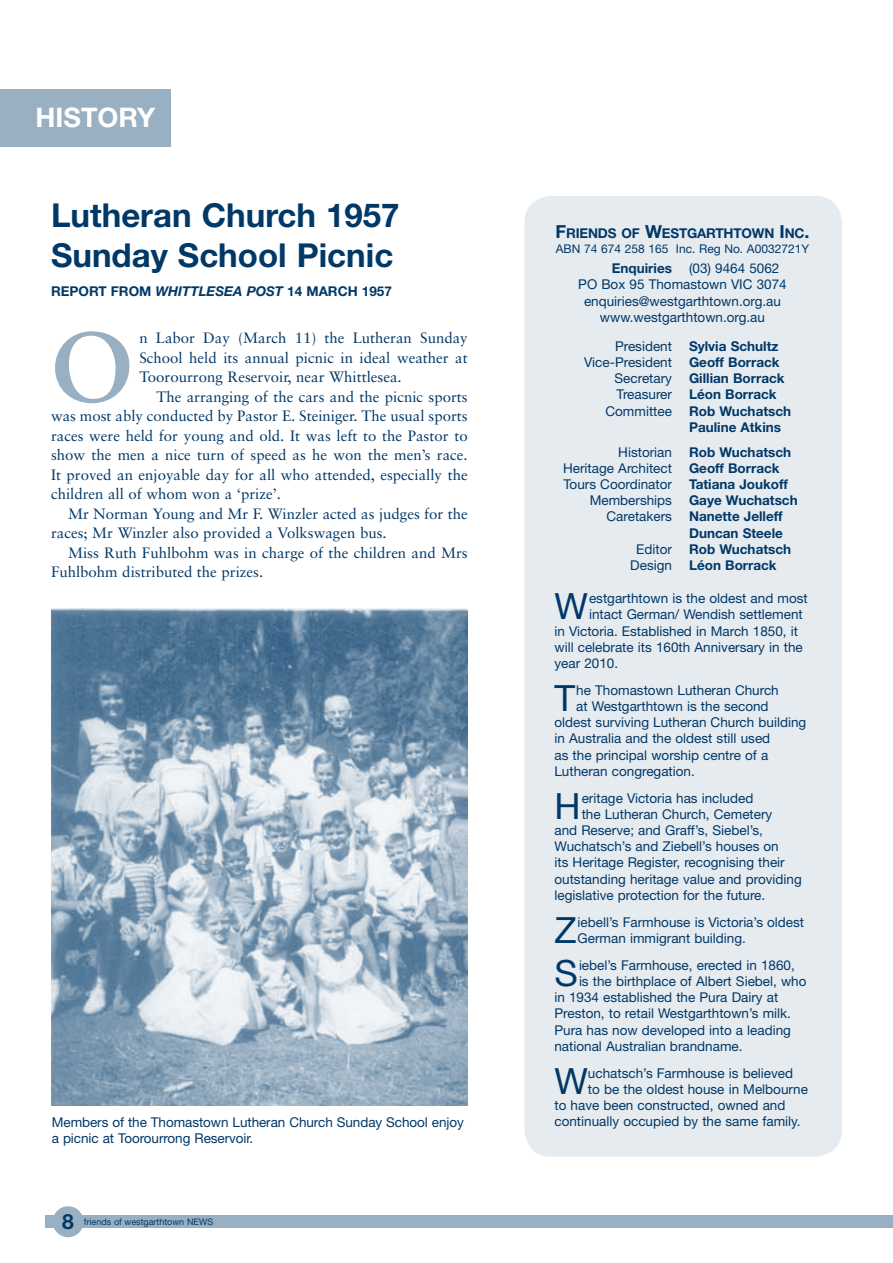
<style>
.page{position:relative;width:893px;height:1263px;background:#fff}
.page>*{position:absolute;margin:0;border:0;box-sizing:border-box;transform-origin:0 0}
.t1{font:700 98.85px "Sabon";color:#99afc2}
.t2{font:36.15px "Helvetica Neue";color:#003867}
.t3{font:700 33px/39.6px "Helvetica Neue";color:#003867}
.t4{font:700 27px "Helvetica Neue";color:#fff}
.t5{font:700 21px "Helvetica Neue";color:#003867}
.t6{font:15px/19.5px "Sabon";color:#003867;text-align:justify}
.t7{font:13.5px/16.2px "Helvetica Neue";color:#003867}
.t8{font:700 13.5px/16.2px "Helvetica Neue";color:#003867}
.t9{font:700 13.5px "Helvetica Neue";letter-spacing:-.015em;color:#003867}
.t10{font:italic 700 13.5px "Helvetica Neue";color:#003867}
.t11{font:12px "Helvetica Neue";color:#003867}
.t12{font:9px "Helvetica Neue";color:#003867}
.s1{font-style:normal}
.s2{font-size:18px}
</style>
<div class="page">
<div style="left:45px;top:1215px;width:848px;height:12px;background:#99afc2"></div>
<div style="left:53px;top:1206px;width:31px;height:31px;background:#99afc2;border-radius:50%"></div>
<div style="left:524px;top:196px;width:318px;height:961px;background:#e6ebf0;border-radius:27px"></div>
<div style="left:0;top:89px;width:170px;height:57px;background:#99afc2"></div>
<img style="left:51px;top:608px;width:417px;height:498px">
<h3 class="t4" style="left:36px;top:101px;width:121px">HISTORY</h3>
<h3 class="t3" style="left:51px;top:195px;width:350px">Lutheran Church 1957<br>Sunday School Picnic</h3>
<p class="t8" style="left:51px;top:282px;width:20px">Report</p>
<p class="t8" style="left:111px;top:282px;width:11px">from</p>
<p class="t10" style="left:156px;top:282px;width:174px">WHITTLESEA POST <span class="s1">14 March</span></p>
<p class="t8" style="left:362px;top:282px;width:32px">1957</p>
<h1 class="t1" style="left:51px;top:306px;width:84px">O</h1>
<p class="t6" style="left:139px;top:328px;width:330px">n Labor Day (March 11) the Lutheran Sunday School held its annual picnic in ideal weather at Toorourrong Reservoir, near Whittlesea.</p>
<p class="t6" style="left:51px;top:387px;width:418px;text-indent:105px">The arranging of the cars and the picnic sports was most ably conducted by Pastor E. Steiniger. The usual sports races were held for young and old. It was left to the Pastor to show the men a nice turn of speed as he won the men’s race.<br>It proved an enjoyable day for all who attended, especially the children all of whom won a ‘prize’.</p>
<p class="t6" style="left:51px;top:504px;width:418px;text-indent:17px">Mr Norman Young and Mr F. Winzler acted as judges for the races; Mr Winzler also provided a Volkswagen bus.</p>
<p class="t6" style="left:51px;top:543px;width:418px;text-indent:17px">Miss Ruth Fuhlbohm was in charge of the children and Mrs<br>Fuhlbohm distributed the prizes.</p>
<p class="t7" style="left:52px;top:1114px;width:414px">Members of the Thomastown Lutheran Church Sunday School enjoy a picnic at Toorourrong Reservoir.</p>
<h3 class="t5" style="left:62px;top:1208px;width:13px">8</h3>
<p class="t12" style="left:84px;top:1216px;width:131px">friends of westgarthtown NEWS</p>
<p class="t9" style="left:556px;top:225px;width:255px"><span class="s2">F</span>RIENDS OF <span class="s2">W</span>ESTGARTHTOWN <span class="s2">I</span> NC<span class="s2">.</span></p>
<p class="t11" style="left:556px;top:241px;width:255px">ABN 74 674 258 165 Inc. Reg No. A0032721Y</p>
<p class="t8" style="left:612px;top:260px;width:62px">Enquiries</p>
<p class="t7" style="left:689px;top:260px;width:92px">(03) 9464 5062</p>
<p class="t7" style="left:578px;top:276px;width:210px">PO Box 95 Thomastown VIC 3074</p>
<p class="t7" style="left:584px;top:293px;width:198px">enquiries@westgarthtown.org.au</p>
<p class="t7" style="left:600px;top:309px;width:167px">www.westgarthtown.org.au</p>
<p class="t7" style="left:615px;top:338px;width:59px">President</p>
<p class="t8" style="left:689px;top:338px;width:91px">Sylvia Schultz</p>
<p class="t7" style="left:584px;top:354px;width:89px">Vice-President</p>
<p class="t8" style="left:689px;top:354px;width:92px">Geoff Borrack</p>
<p class="t7" style="left:614px;top:370px;width:59px">Secretary</p>
<p class="t8" style="left:689px;top:370px;width:97px">Gillian Borrack</p>
<p class="t7" style="left:616px;top:386px;width:57px">Treasurer</p>
<p class="t8" style="left:689px;top:386px;width:89px">Léon Borrack</p>
<p class="t7" style="left:605px;top:403px;width:68px">Committee</p>
<p class="t8" style="left:689px;top:402px;width:104px">Rob Wuchatsch<br>Pauline Atkins</p>
<p class="t7" style="left:618px;top:443px;width:55px">Historian</p>
<p class="t8" style="left:689px;top:443px;width:104px">Rob Wuchatsch</p>
<p class="t7" style="left:563px;top:460px;width:110px">Heritage Architect</p>
<p class="t8" style="left:689px;top:459px;width:92px">Geoff Borrack</p>
<p class="t7" style="left:563px;top:476px;width:110px">Tours Coordinator</p>
<p class="t8" style="left:689px;top:476px;width:100px">Tatiana Joukoff</p>
<p class="t7" style="left:590px;top:492px;width:84px">Memberships</p>
<p class="t8" style="left:689px;top:492px;width:110px">Gaye Wuchatsch</p>
<p class="t7" style="left:606px;top:508px;width:67px">Caretakers</p>
<p class="t8" style="left:689px;top:508px;width:95px">Nanette Jelleff</p>
<p class="t8" style="left:672px;top:524px;width:10px">D</p>
<p class="t8" style="left:699px;top:524px;width:85px">uncan Steele</p>
<p class="t7" style="left:636px;top:541px;width:37px">Editor</p>
<p class="t8" style="left:689px;top:540px;width:104px">Rob Wuchatsch</p>
<p class="t7" style="left:630px;top:557px;width:43px">Design</p>
<p class="t8" style="left:689px;top:557px;width:89px">Léon Borrack</p>
<h2 class="t2" style="left:554px;top:585px;width:35px">W</h2>
<p class="t7" style="left:589px;top:590px;width:220px">estgarthtown is the oldest and most</p>
<p class="t7" style="left:589px;top:606px;width:215px">intact German/ Wendish settlement</p>
<p class="t7" style="left:554px;top:622px;width:245px">in Victoria. Established in March 1850, it</p>
<p class="t7" style="left:554px;top:639px;width:250px">will celebrate its 160th Anniversary in the</p>
<p class="t7" style="left:554px;top:655px;width:65px">year 2010.</p>
<h2 class="t2" style="left:554px;top:677px;width:22px">T</h2>
<p class="t7" style="left:576px;top:682px;width:204px">he Thomastown Lutheran Church</p>
<p class="t7" style="left:576px;top:698px;width:194px">at Westgarthtown is the second</p>
<p class="t7" style="left:554px;top:714px;width:253px">oldest surviving Lutheran Church building</p>
<p class="t7" style="left:554px;top:730px;width:217px">in Australia and the oldest still used</p>
<p class="t7" style="left:554px;top:746px;width:215px">as the principal worship centre of a</p>
<p class="t7" style="left:554px;top:763px;width:142px">Lutheran congregation.</p>
<h2 class="t2" style="left:554px;top:784px;width:28px">H</h2>
<p class="t7" style="left:582px;top:789px;width:173px">eritage Victoria has included</p>
<p class="t7" style="left:582px;top:806px;width:192px">the Lutheran Church, Cemetery</p>
<p class="t7" style="left:554px;top:822px;width:210px">and Reserve; and Graff’s, Siebel’s,</p>
<p class="t7" style="left:554px;top:838px;width:226px">Wuchatsch’s and Ziebell’s houses on</p>
<p class="t7" style="left:554px;top:854px;width:232px">its Heritage Register, recognising their</p>
<p class="t7" style="left:554px;top:870px;width:249px">outstanding heritage value and providing</p>
<p class="t7" style="left:554px;top:887px;width:212px">legislative protection for the future.</p>
<h2 class="t2" style="left:554px;top:908px;width:24px">Z</h2>
<p class="t7" style="left:578px;top:914px;width:228px">iebell’s Farmhouse is Victoria’s oldest<br>German immigrant building.</p>
<h2 class="t2" style="left:554px;top:951px;width:25px">S</h2>
<p class="t7" style="left:579px;top:957px;width:217px">iebel’s Farmhouse, erected in 1860,</p>
<p class="t7" style="left:579px;top:973px;width:229px">is the birthplace of Albert Siebel, who</p>
<p class="t7" style="left:554px;top:989px;width:225px">in 1934 established the Pura Dairy at</p>
<p class="t7" style="left:554px;top:1005px;width:238px">Preston, to retail Westgarthtown’s milk.</p>
<p class="t7" style="left:554px;top:1021px;width:238px">Pura has now developed into a leading</p>
<p class="t7" style="left:554px;top:1038px;width:190px">national Australian brandname.</p>
<h2 class="t2" style="left:554px;top:1059px;width:35px">W</h2>
<p class="t7" style="left:588px;top:1064px;width:207px">uchatsch’s Farmhouse is believed</p>
<p class="t7" style="left:588px;top:1081px;width:222px">to be the oldest house in Melbourne</p>
<p class="t7" style="left:554px;top:1097px;width:232px">to have been constructed, owned and</p>
<p class="t7" style="left:554px;top:1113px;width:248px">continually occupied by the same family.</p>
</div>
